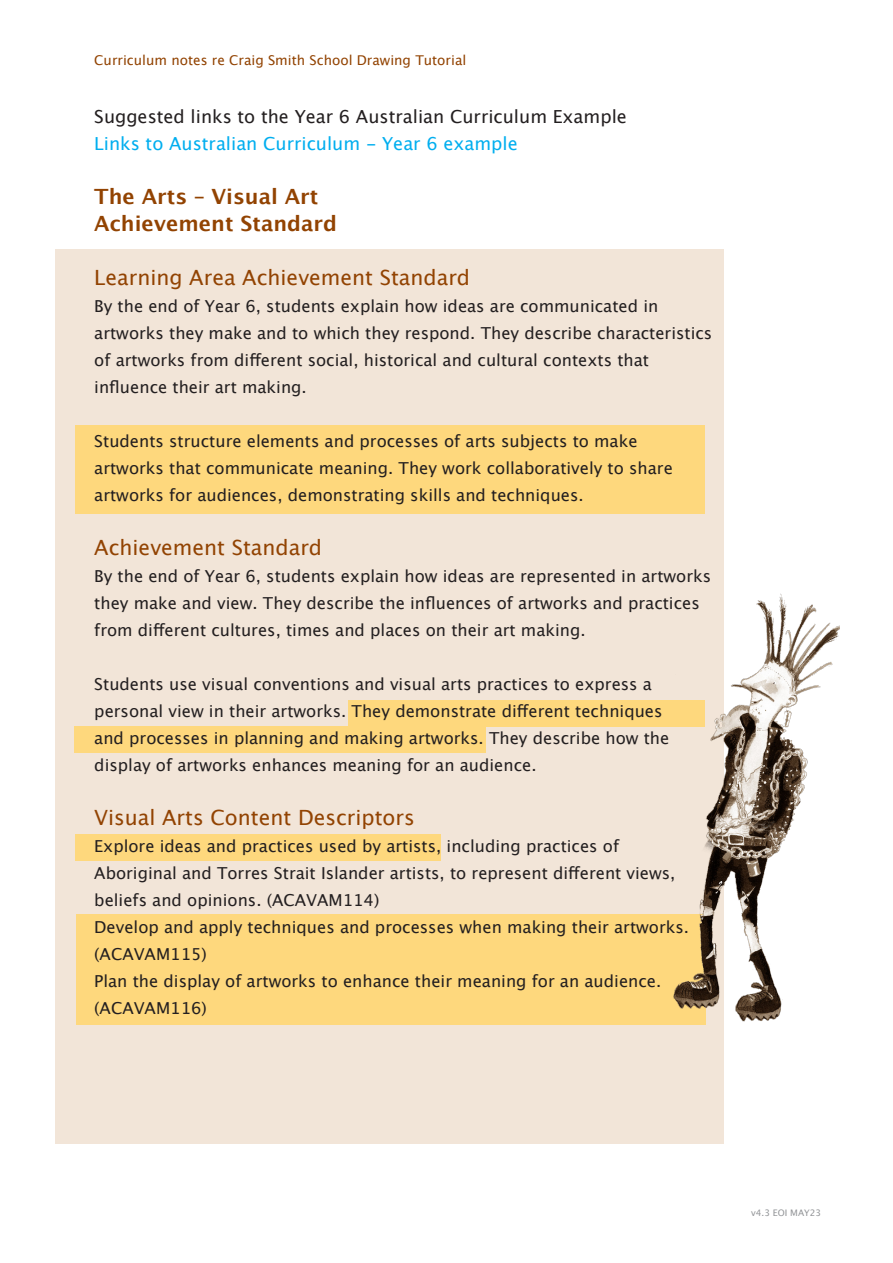
<style>
.page{position:relative;width:893px;height:1263px;background:#fff}
.page>*{position:absolute;margin:0;border:0;box-sizing:border-box;transform-origin:0 0}
.t1{font:21px "Lucida Grande";color:#924302}
.t2{font:700 21px "Lucida Grande";color:#924302}
.t3{font:18px "Lucida Grande";color:#231f20}
.t4{font:18px "Lucida Grande";color:#00aeef}
.t5{font:16.5px/27px "Lucida Grande";color:#231f20}
.t6{font:13.5px "Lucida Grande";color:#924302}
.t7{font:9px "Lucida Grande";color:#939598}
</style>
<div class="page">
<div style="left:55px;top:250px;width:669px;height:894px;background:#f2e5d8"></div>
<div style="left:76px;top:915px;width:629px;height:110px;background:#fed87d"></div>
<div style="left:74px;top:726px;width:412px;height:26px;background:#fed87d"></div>
<div style="left:349px;top:700px;width:356px;height:26px;background:#fed87d"></div>
<div style="left:75px;top:426px;width:630px;height:88px;background:#fed87d"></div>
<div style="left:75px;top:834px;width:366px;height:27px;background:#fed87d"></div>
<img style="left:672px;top:593px;width:168px;height:432px">
<p class="t6" style="left:94px;top:53px;width:374px">Curriculum notes re Craig Smith School Drawing Tutorial</p>
<p class="t3" style="left:94px;top:106px;width:534px">Suggested links to the Year 6 Australian Curriculum Example</p>
<p class="t4" style="left:94px;top:133px;width:425px">Links to Australian Curriculum - Year 6 example</p>
<p class="t2" style="left:94px;top:180px;width:226px">The Arts – Visual Art</p>
<p class="t2" style="left:94px;top:207px;width:244px">Achievement Standard</p>
<p class="t1" style="left:94px;top:266px;width:377px">Learning Area Achievement Standard</p>
<p class="t5" style="left:94px;top:293px;width:566px">By the end of Year 6, students explain how ideas are communicated in</p>
<p class="t5" style="left:94px;top:320px;width:619px">artworks they make and to which they respond. They describe characteristics of artworks from different social, historical and cultural contexts that</p>
<p class="t5" style="left:94px;top:374px;width:214px">influence their art making.</p>
<p class="t5" style="left:94px;top:428px;width:545px">Students structure elements and processes of arts subjects to make</p>
<p class="t5" style="left:94px;top:455px;width:580px">artworks that communicate meaning. They work collaboratively to share</p>
<p class="t5" style="left:94px;top:482px;width:491px">artworks for audiences, demonstrating skills and techniques.</p>
<p class="t1" style="left:94px;top:536px;width:229px">Achievement Standard</p>
<p class="t5" style="left:94px;top:563px;width:618px">By the end of Year 6, students explain how ideas are represented in artworks they make and view. They describe the influences of artworks and practices from different cultures, times and places on their art making.</p>
<p class="t5" style="left:94px;top:671px;width:559px">Students use visual conventions and visual arts practices to express a</p>
<p class="t5" style="left:94px;top:698px;width:570px">personal view in their artworks. They demonstrate different techniques</p>
<p class="t5" style="left:94px;top:725px;width:577px">and processes in planning and making artworks. They describe how the</p>
<p class="t5" style="left:94px;top:752px;width:444px">display of artworks enhances meaning for an audience.</p>
<p class="t1" style="left:94px;top:806px;width:322px">Visual Arts Content Descriptors</p>
<p class="t5" style="left:94px;top:833px;width:526px">Explore ideas and practices used by artists, including practices of</p>
<p class="t5" style="left:94px;top:860px;width:583px">Aboriginal and Torres Strait Islander artists, to represent different views,</p>
<p class="t5" style="left:94px;top:887px;width:287px">beliefs and opinions. (ACAVAM114)</p>
<p class="t5" style="left:94px;top:914px;width:596px">Develop and apply techniques and processes when making their artworks. (ACAVAM115)</p>
<p class="t5" style="left:94px;top:968px;width:568px">Plan the display of artworks to enhance their meaning for an audience. (ACAVAM116)</p>
<p class="t7" style="left:751px;top:1208px;width:71px">v4.3 EOI MAY23</p>
</div>
